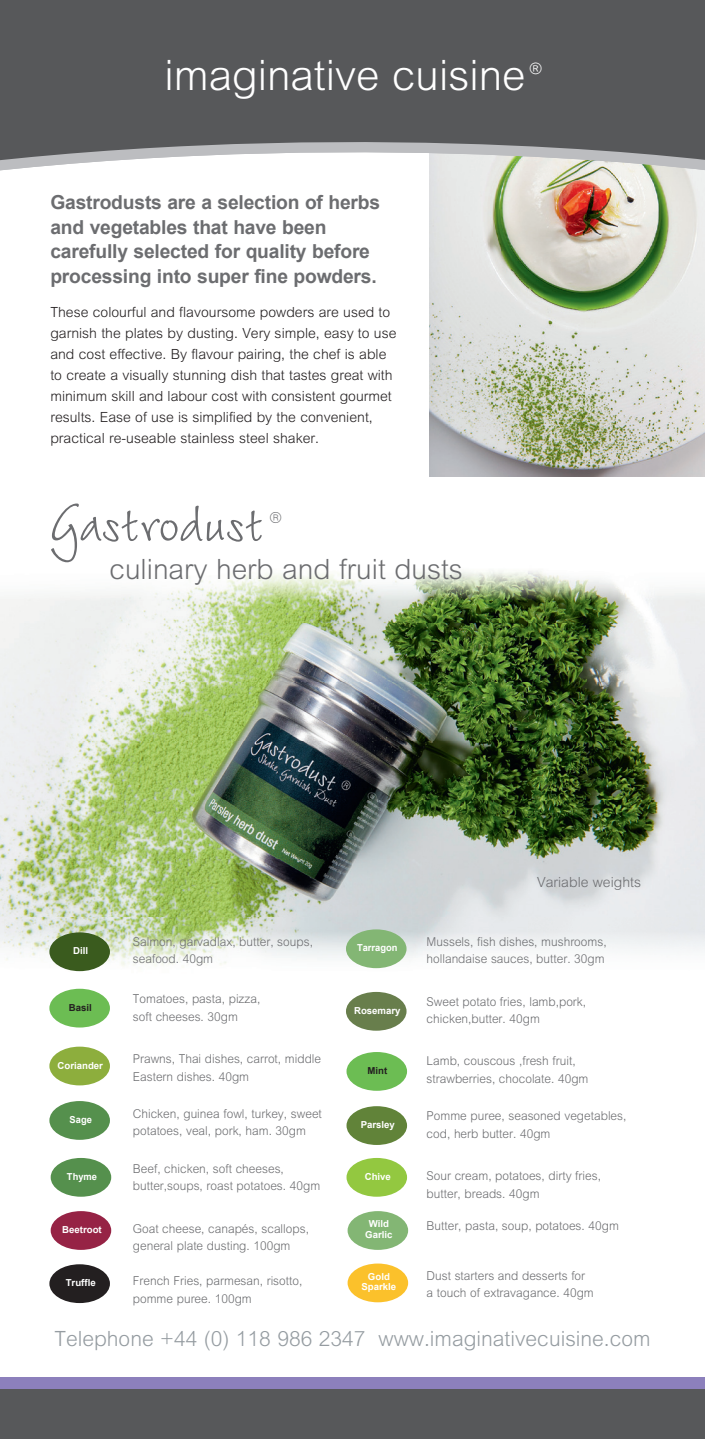
<style>
.page{position:relative;width:705px;height:1439px;background:#fff}
.page>*{position:absolute;margin:0;border:0;box-sizing:border-box;transform-origin:0 0}
.t1{font:77px "Wiesbaden Swing LT Std";color:#6c6d70}
.t2{font:300 42px "Arial MT Std";color:#fff}
.t3{font:300 28px "Arial MT Std";color:#6c6d70}
.t4{font:300 21px "Arial MT Std";color:#959ca1}
.t5{font:700 19.25px/24.5px "Arial";letter-spacing:-.01em;color:#6c6d70}
.t6{font:300 15.75px "Arial MT Std";color:#fff}
.t7{font:300 14px/21px "Arial MT Std";color:#231f20}
.t8{font:300 14px "Arial MT Std";color:#6c6d70}
.t9{font:300 12.25px/17.5px "Arial MT Std";color:#6c6d70}
.t10{font:700 9.62px/10.5px "Arial";color:#fff;text-align:center}
.t11{font:700 9.62px "Arial";color:#231f20}
.s1{font-size:43.75px}
</style>
<div class="page">
<img style="left:430px;top:173px;width:274px;height:303px">
<div style="left:0;top:1377px;width:704px;height:30px;background:#8c80bc"></div>
<div style="left:0;top:1389px;width:704px;height:50px;background:#57585a"></div>
<svg style="left:0;top:163px;width:704px;height:10px"></svg>
<svg style="left:0;top:0;width:704px;height:163px;background:#626365"></svg>
<img style="left:0;top:570px;width:704px;height:402px">
<div style="left:49px;top:1101px;width:61px;height:39px;background:#55904d;border-radius:50%"></div>
<div style="left:49px;top:932px;width:61px;height:39px;background:#3a5b1e;border-radius:50%"></div>
<div style="left:49px;top:988px;width:61px;height:39px;background:#6cbd53;border-radius:50%"></div>
<div style="left:346px;top:929px;width:60px;height:39px;background:#83b674;border-radius:50%"></div>
<div style="left:49px;top:1046px;width:61px;height:39px;background:#8dae3d;border-radius:50%"></div>
<div style="left:51px;top:1211px;width:60px;height:39px;background:#962345;border-radius:50%"></div>
<div style="left:346px;top:1158px;width:61px;height:38px;background:#93c840;border-radius:50%"></div>
<div style="left:346px;top:1052px;width:61px;height:38px;background:#6cbd53;border-radius:50%"></div>
<div style="left:51px;top:1158px;width:60px;height:38px;background:#55904d;border-radius:50%"></div>
<div style="left:346px;top:992px;width:60px;height:38px;background:#687e4c;border-radius:50%"></div>
<div style="left:346px;top:1106px;width:61px;height:39px;background:#618339;border-radius:50%"></div>
<div style="left:49px;top:1264px;width:61px;height:39px;background:#231f20;border-radius:50%"></div>
<div style="left:347px;top:1211px;width:61px;height:39px;background:#83b674;border-radius:50%"></div>
<div style="left:347px;top:1263px;width:61px;height:39px;background:#fbc12b;border-radius:50%"></div>
<h2 class="t2" style="left:164px;top:51px;width:362px">imaginative cuisine</h2>
<p class="t6" style="left:529px;top:60px;width:14px">®</p>
<h3 class="t5" style="left:50px;top:191px;width:331px">Gastrodusts are a selection of herbs and vegetables that have been carefully selected for quality before processing into super fine powders.</h3>
<p class="t7" style="left:50px;top:301px;width:347px">These colourful and flavoursome powders are used to garnish the plates by dusting. Very simple, easy to use and cost effective. By flavour pairing, the chef is able to create a visually stunning dish that tastes great with minimum skill and labour cost with consistent gourmet results. Ease of use is simplified by the convenient, practical re-useable stainless steel shaker.</p>
<h1 class="t1" style="left:49px;top:480px;width:241px">Gastrodust<span class="s1">®</span></h1>
<h3 class="t3" style="left:109px;top:553px;width:355px">culinary herb and fruit dusts</h3>
<p class="t8" style="left:537px;top:874px;width:105px">Variable weights</p>
<p class="t10" style="left:73px;top:945px;width:16px">Dill</p>
<p class="t11" style="left:69px;top:1001px;width:25px">Basil</p>
<p class="t10" style="left:58px;top:1060px;width:47px">Coriander</p>
<p class="t10" style="left:70px;top:1114px;width:24px">Sage</p>
<p class="t10" style="left:67px;top:1171px;width:32px">Thyme</p>
<p class="t10" style="left:62px;top:1224px;width:41px">Beetroot</p>
<p class="t10" style="left:66px;top:1277px;width:31px">Truffle</p>
<p class="t9" style="left:133px;top:932px;width:181px">Salmon, garvadlax, butter, soups, seafood. 40gm</p>
<p class="t9" style="left:133px;top:990px;width:129px">Tomatoes, pasta, pizza, soft cheeses. 30gm</p>
<p class="t9" style="left:133px;top:1050px;width:190px">Prawns, Thai dishes, carrot, middle<br>Eastern dishes. 40gm</p>
<p class="t9" style="left:133px;top:1104px;width:190px">Chicken, guinea fowl, turkey, sweet potatoes, veal, pork, ham. 30gm</p>
<p class="t9" style="left:133px;top:1159px;width:189px">Beef, chicken, soft cheeses, butter,soups, roast potatoes. 40gm</p>
<p class="t9" style="left:133px;top:1219px;width:178px">Goat cheese, canapés, scallops, general plate dusting. 100gm</p>
<p class="t9" style="left:133px;top:1272px;width:171px">French Fries, parmesan, risotto, pomme puree. 100gm</p>
<p class="t10" style="left:357px;top:943px;width:42px">Tarragon</p>
<p class="t10" style="left:354px;top:1005px;width:48px">Rosemary</p>
<p class="t11" style="left:367px;top:1064px;width:21px">Mint</p>
<p class="t10" style="left:360px;top:1119px;width:36px">Parsley</p>
<p class="t10" style="left:364px;top:1171px;width:28px">Chive</p>
<p class="t10" style="left:365px;top:1219px;width:29px">Wild<br>Garlic</p>
<p class="t10" style="left:361px;top:1271px;width:36px">Gold<br>Sparkle</p>
<p class="t9" style="left:426px;top:932px;width:181px">Mussels, fish dishes, mushrooms, hollandaise sauces, butter. 30gm</p>
<p class="t9" style="left:426px;top:992px;width:161px">Sweet potato fries, lamb,pork, chicken,butter. 40gm</p>
<p class="t9" style="left:426px;top:1052px;width:163px">Lamb, couscous ,fresh fruit, strawberries, chocolate. 40gm</p>
<p class="t9" style="left:426px;top:1107px;width:201px">Pomme puree, seasoned vegetables, cod, herb butter. 40gm</p>
<p class="t9" style="left:426px;top:1167px;width:176px">Sour cream, potatoes, dirty fries, butter, breads. 40gm</p>
<p class="t9" style="left:426px;top:1217px;width:194px">Butter, pasta, soup, potatoes. 40gm</p>
<p class="t9" style="left:426px;top:1266px;width:169px">Dust starters and desserts for a touch of extravagance. 40gm</p>
<h3 class="t4" style="left:54px;top:1326px;width:597px">Telephone +44 (0) 118 986 2347 www.imaginativecuisine.com</h3>
</div>
